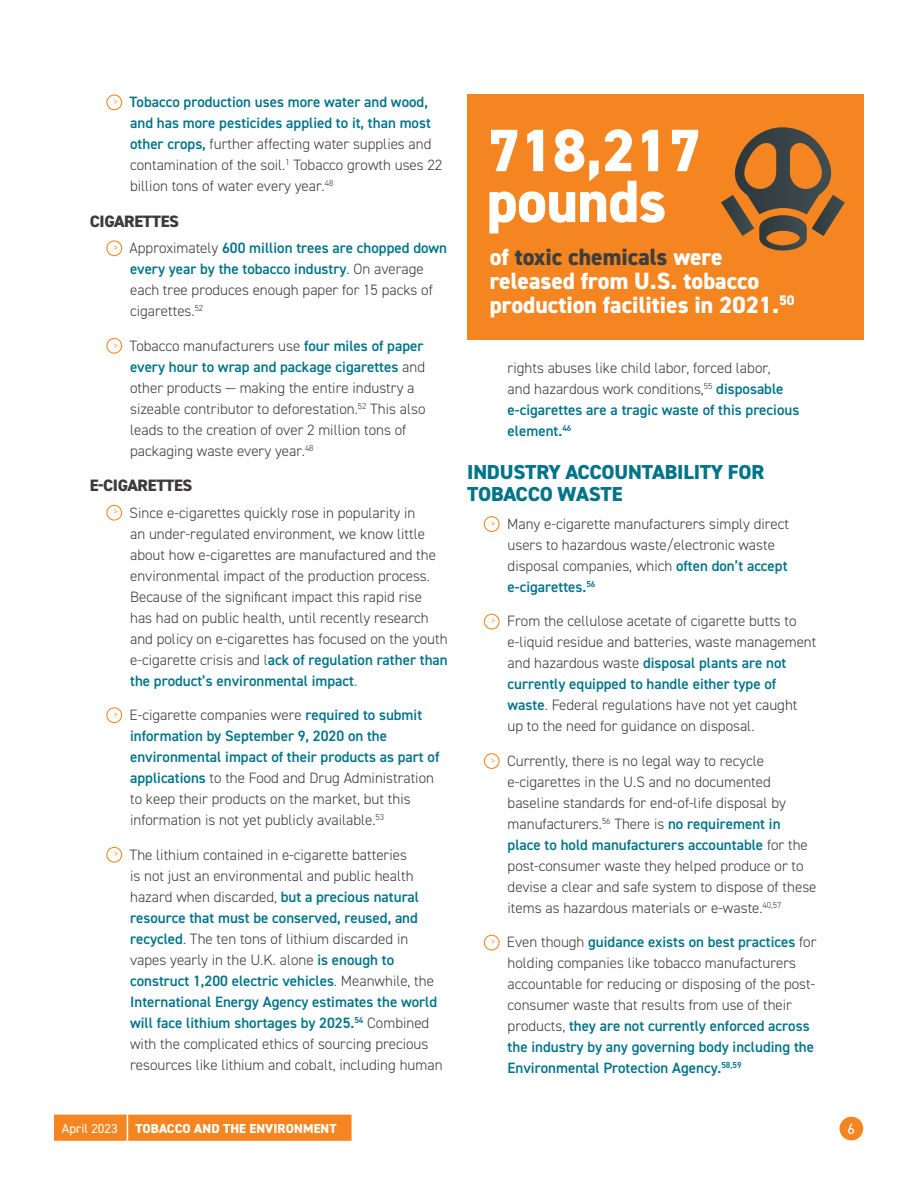
<style>
.page{position:relative;width:918px;height:1188px;background:#fff}
.page>*{position:absolute;margin:0;border:0;box-sizing:border-box;transform-origin:0 0}
.t1{font:800 60px/50.8px "DIN2014";letter-spacing:-.01em;color:#fff}
.t2{font:800 23.7px/24.2px "DIN2014";color:#fff}
.t3{font:800 20.25px/22.5px "DIN2014";letter-spacing:-.01em;color:#00748a}
.t4{font:800 16.5px "DIN2014";letter-spacing:-.02em;color:#3c3a3b}
.Body{font:300 15px/21px "DIN2014";color:#3c3a3b}
.t5{font:15px "DIN2014";color:#fff}
.t6{font:800 13.05px "DIN2014";letter-spacing:.01em;color:#fff}
.t7{font:13.05px "DIN2014";color:#fff}
.t8{font:300 9.6px "DIN2014";color:#f58520}
.s1{font-weight:600;color:#00748a}
.s2{color:#3e3e3f}
</style>
<div class="page">
<div style="left:840px;top:1117px;width:23px;height:23px;background:#f58520;border-radius:50%"></div>
<div style="left:54px;top:1115px;width:298px;height:26px;background:#f58520"></div>
<div style="left:106px;top:95px;width:16px;height:15px;border:1px solid #f58520;border-radius:50%"></div>
<div style="left:106px;top:240px;width:16px;height:16px;border:1px solid #f58520;border-radius:50%"></div>
<div style="left:106px;top:338px;width:16px;height:16px;border:1px solid #f58520;border-radius:50%"></div>
<div style="left:106px;top:505px;width:16px;height:16px;border:1px solid #f58520;border-radius:50%"></div>
<div style="left:106px;top:707px;width:16px;height:16px;border:1px solid #f58520;border-radius:50%"></div>
<div style="left:106px;top:847px;width:16px;height:16px;border:1px solid #f58520;border-radius:50%"></div>
<div style="left:484px;top:516px;width:16px;height:16px;border:1px solid #f58520;border-radius:50%"></div>
<div style="left:484px;top:614px;width:16px;height:15px;border:1px solid #f58520;border-radius:50%"></div>
<div style="left:484px;top:753px;width:16px;height:16px;border:1px solid #f58520;border-radius:50%"></div>
<div style="left:484px;top:935px;width:16px;height:15px;border:1px solid #f58520;border-radius:50%"></div>
<div style="left:468px;top:95px;width:396px;height:245px;background:#f58520"></div>
<svg style="left:721px;top:127px;width:124px;height:124px"></svg>
<p class="t8" style="left:114px;top:96px;width:6px">&gt;</p>
<p class="Body" style="left:130px;top:92px;width:314px"><span class="s1">Tobacco production uses more water and wood, and has more pesticides applied to it, than most other crops,</span> further affecting water supplies and contamination of the soil.<sup>1</sup> Tobacco growth uses 22 billion tons of water every year.<sup>48</sup></p>
<h3 class="t4" style="left:90px;top:210px;width:91px">CIGARETTES</h3>
<p class="t8" style="left:114px;top:242px;width:6px">&gt;</p>
<p class="Body" style="left:130px;top:238px;width:319px">Approximately <span class="s1">600 million trees are chopped down every year by the tobacco industry</span>. On average each tree produces enough paper for 15 packs of cigarettes.<sup>52</sup></p>
<p class="t8" style="left:114px;top:339px;width:6px">&gt;</p>
<p class="Body" style="left:130px;top:335px;width:297px">Tobacco manufacturers use <span class="s1">four miles of paper every hour to wrap and package cigarettes</span> and other products — making the entire industry a sizeable contributor to deforestation.<sup>52</sup> This also leads to the creation of over 2 million tons of packaging waste every year.<sup>48</sup></p>
<h3 class="t4" style="left:90px;top:474px;width:104px">E-CIGARETTES</h3>
<p class="t8" style="left:114px;top:506px;width:6px">&gt;</p>
<p class="Body" style="left:130px;top:502px;width:320px">Since e-cigarettes quickly rose in popularity in<br>an under-regulated environment, we know little about how e-cigarettes are manufactured and the environmental impact of the production process.<br>Because of the significant impact this rapid rise<br>has had on public health, until recently research and policy on e-cigarettes has focused on the youth e-cigarette crisis and l<span class="s1">ack of regulation rather than the product’s environmental impact</span>.</p>
<p class="t8" style="left:114px;top:709px;width:6px">&gt;</p>
<p class="Body" style="left:130px;top:704px;width:311px">E-cigarette companies were <span class="s1">required to submit information by September 9, 2020 on the environmental impact of their products as part of applications</span> to the Food and Drug Administration to keep their products on the market, but this information is not yet publicly available.<sup>53</sup></p>
<p class="t8" style="left:114px;top:848px;width:6px">&gt;</p>
<p class="Body" style="left:130px;top:844px;width:314px">The lithium contained in e-cigarette batteries<br>is not just an environmental and public health hazard when discarded, <span class="s1">but a precious natural resource that must be conserved, reused, and recycled</span>. The ten tons of lithium discarded in vapes yearly in the U.K. alone <span class="s1">is enough to construct 1,200 electric vehicles</span>. Meanwhile, the <span class="s1">International Energy Agency estimates the world will face lithium shortages by 2025.</span><sup>54</sup> Combined with the complicated ethics of sourcing precious resources like lithium and cobalt, including human</p>
<p class="t1" style="left:487px;top:125px;width:216px">718,217 pounds</p>
<p class="t2" style="left:490px;top:245px;width:306px">of <span class="s2">toxic chemicals</span> were released from U.S. tobacco production facilities in 2021.<sup>50</sup></p>
<p class="Body" style="left:508px;top:357px;width:293px">rights abuses like child labor, forced labor,<br>and hazardous work conditions,<sup>55</sup> <span class="s1">disposable e-cigarettes are a tragic waste of this precious element.</span><sup>46</sup></p>
<h2 class="t3" style="left:467px;top:461px;width:299px">INDUSTRY ACCOUNTABILITY FOR<br>TOBACCO WASTE</h2>
<p class="t8" style="left:491px;top:518px;width:6px">&gt;</p>
<p class="Body" style="left:507px;top:513px;width:284px">Many e-cigarette manufacturers simply direct users to hazardous waste/electronic waste disposal companies, which <span class="s1">often don’t accept e-cigarettes.</span><sup>56</sup></p>
<p class="t8" style="left:491px;top:615px;width:6px">&gt;</p>
<p class="Body" style="left:507px;top:611px;width:311px">From the cellulose acetate of cigarette butts to e-liquid residue and batteries, waste management and hazardous waste <span class="s1">disposal plants are not currently equipped to handle either type of waste</span>. Federal regulations have not yet caught<br>up to the need for guidance on disposal.</p>
<p class="t8" style="left:491px;top:755px;width:6px">&gt;</p>
<p class="Body" style="left:507px;top:750px;width:311px">Currently, there is no legal way to recycle e-cigarettes in the U.S and no documented baseline standards for end-of-life disposal by manufacturers.<sup>56</sup> There is <span class="s1">no requirement in place to hold manufacturers accountable</span> for the post-consumer waste they helped produce or to devise a clear and safe system to dispose of these items as hazardous materials or e-waste.<sup>40,57</sup></p>
<p class="t8" style="left:491px;top:936px;width:6px">&gt;</p>
<p class="Body" style="left:507px;top:932px;width:311px">Even though <span class="s1">guidance exists on best practices</span> for holding companies like tobacco manufacturers accountable for reducing or disposing of the post&shy;consumer waste that results from use of their products, <span class="s1">they are not currently enforced across the industry by any governing body including the Environmental Protection Agency.</span><sup>58,59</sup></p>
<p class="t7" style="left:62px;top:1120px;width:57px">April 2023</p>
<p class="t6" style="left:135px;top:1120px;width:203px">TOBACCO AND THE ENVIRONMENT</p>
<p class="t5" style="left:848px;top:1119px;width:9px">6</p>
</div>
